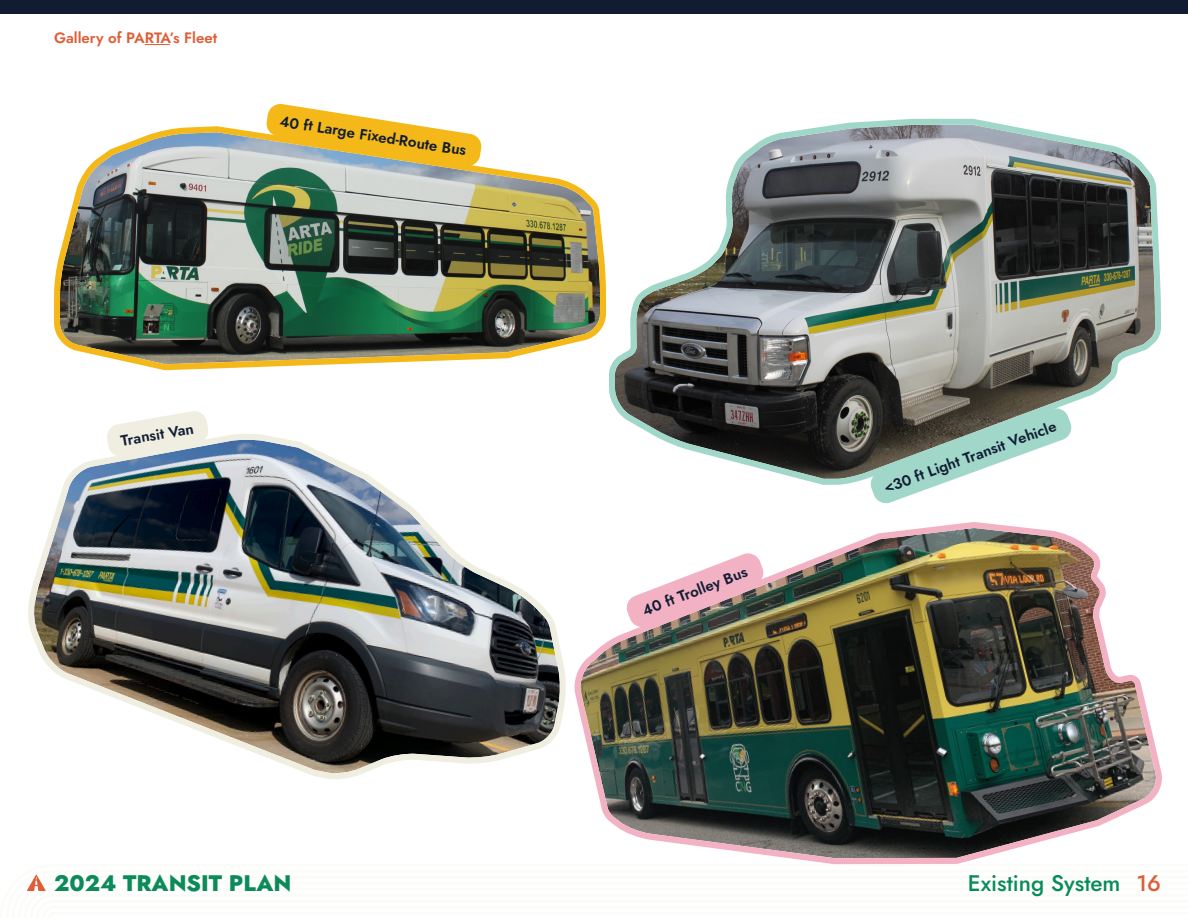
<style>
.page{position:relative;width:1188px;height:918px;background:#fff}
.page>*{position:absolute;margin:0;border:0;box-sizing:border-box;transform-origin:0 0}
.t1{font:500 22.5px "Jost";color:#078b59}
.t2{font:800 22.5px "Jost";color:#0c8b58}
.Body{font:600 15px "Jost";color:#121e34}
.Body-2{font:600 15px "Jost";color:#de5e36}
.s1{color:#de5e36}
</style>
<div class="page">
<div style="left:0;top:0;width:1188px;height:14px;background:#111b32"></div>
<svg style="left:145px;top:44px;width:25px;height:1px"></svg>
<svg style="left:872px;top:489px;width:55px;height:15px"></svg>
<svg style="left:609px;top:118px;width:552px;height:371px"></svg>
<svg style="left:266px;top:104px;width:129px;height:18px"></svg>
<img style="left:54px;top:122px;width:552px;height:249px">
<svg style="left:110px;top:411px;width:98px;height:18px"></svg>
<img style="left:28px;top:429px;width:538px;height:350px">
<img style="left:574px;top:522px;width:588px;height:343px">
<p class="Body-2" style="left:54px;top:27px;width:165px">Gallery of PARTA’s Fleet</p>
<p class="Body" style="left:282px;top:111px;width:190px;rotate:9deg">40 ft Large Fixed-Route Bus</p>
<p class="Body" style="left:119px;top:431px;width:75px;rotate:-10deg">Transit Van</p>
<p class="Body" style="left:639px;top:601px;width:113px;rotate:-21deg">40 ft Trolley Bus</p>
<p class="Body" style="left:881px;top:478px;width:184px;rotate:-20deg">&lt;30 ft Light Transit Vehicle</p>
<h1 class="t2" style="left:54px;top:867px;width:239px">2024 TRANSIT PLAN</h1>
<h1 class="t1" style="left:968px;top:868px;width:195px">Existing System <span class="s1">16</span></h1>
</div>
